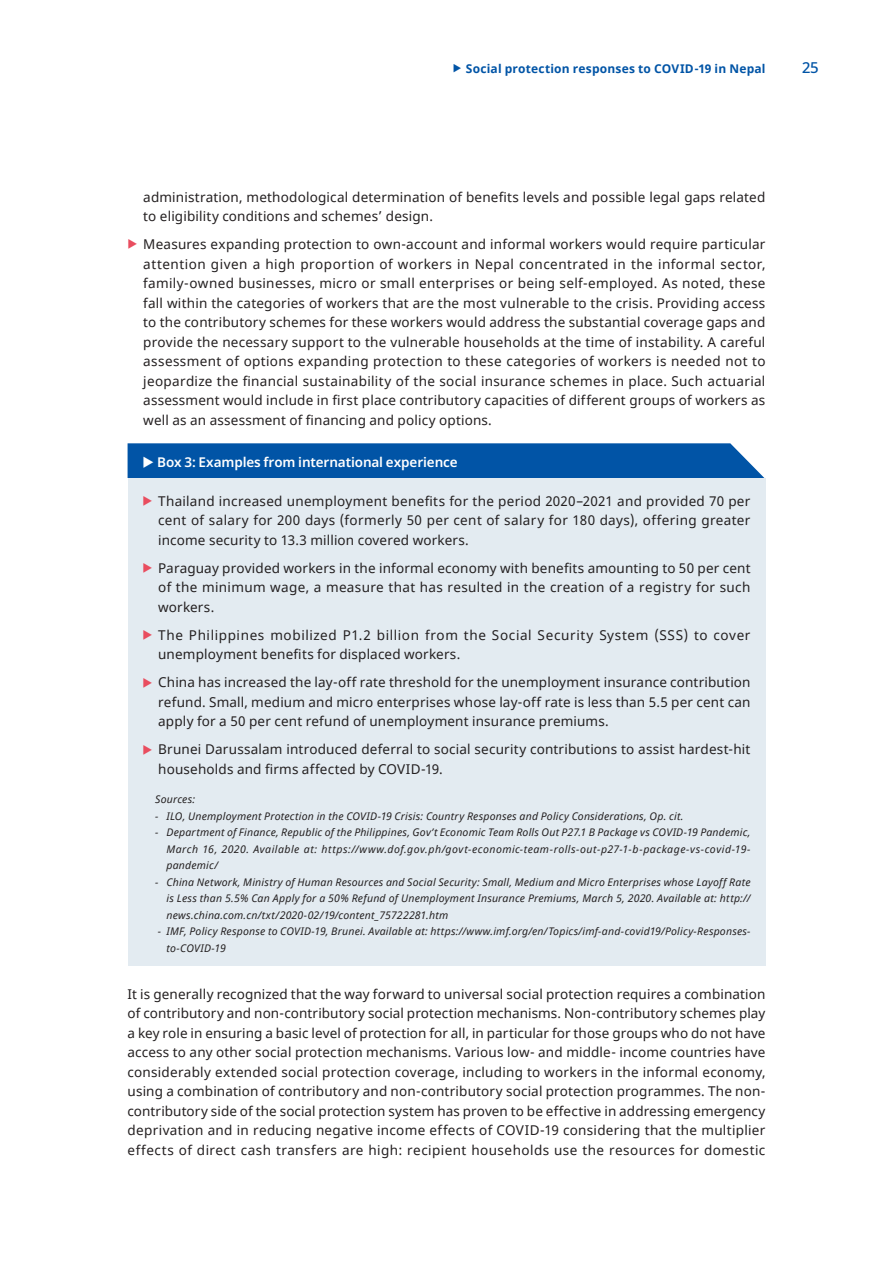
<style>
.page{position:relative;width:893px;height:1263px;background:#fff}
.page>*{position:absolute;margin:0;border:0;box-sizing:border-box;transform-origin:0 0}
.t1{font:500 15px "Noto Sans";color:#0154a6}
.t2{font:13.5px/19.5px "Noto Sans";letter-spacing:.015em;color:#231f20;text-align:justify}
.t3{font:13.5px/19.5px "Noto Sans";letter-spacing:.04em;color:#231f20}
.t4{font:600 13.5px "Noto Sans";letter-spacing:-.01em;color:#fff}
.t5{font:700 12px "Noto Sans";letter-spacing:.015em;color:#0154a6}
.t6{font:italic 10.5px/16.5px "Noto Sans";letter-spacing:.02em;color:#231f20;text-align:justify}
</style>
<div class="page">
<div style="left:128px;top:478px;width:637px;height:487px;background:#e3ebf1"></div>
<div style="left:128px;top:443px;width:636px;height:35px;background:#0154a6"></div>
<p class="t5" style="left:466px;top:60px;width:301px">Social protection responses to COVID-19 in Nepal</p>
<p class="t1" style="left:802px;top:57px;width:18px">25</p>
<p class="t2" style="left:143px;top:187px;width:624px">administration, methodological determination of benefits levels and possible legal gaps related to eligibility conditions and schemes’ design.</p>
<p class="t2" style="left:143px;top:235px;width:624px">Measures expanding protection to own-account and informal workers would require particular attention given a high proportion of workers in Nepal concentrated in the informal sector, family-owned businesses, micro or small enterprises or being self-employed. As noted, these fall within the categories of workers that are the most vulnerable to the crisis. Providing access to the contributory schemes for these workers would address the substantial coverage gaps and provide the necessary support to the vulnerable households at the time of instability. A careful assessment of options expanding protection to these categories of workers is needed not to jeopardize the financial sustainability of the social insurance schemes in place. Such actuarial assessment would include in first place contributory capacities of different groups of workers as well as an assessment of financing and policy options.</p>
<p class="t4" style="left:157px;top:452px;width:302px">Box 3: Examples from international experience</p>
<p class="t2" style="left:158px;top:492px;width:594px">Thailand increased unemployment benefits for the period 2020–2021 and provided 70 per cent of salary for 200 days (formerly 50 per cent of salary for 180 days), offering greater income security to 13.3 million covered workers.</p>
<p class="t2" style="left:158px;top:559px;width:594px">Paraguay provided workers in the informal economy with benefits amounting to 50 per cent of the minimum wage, a measure that has resulted in the creation of a registry for such workers.</p>
<p class="t3" style="left:158px;top:626px;width:594px">The Philippines mobilized P1.2 billion from the Social Security System (SSS) to cover unemployment benefits for displaced workers.</p>
<p class="t2" style="left:158px;top:673px;width:594px">China has increased the lay-off rate threshold for the unemployment insurance contribution refund. Small, medium and micro enterprises whose lay-off rate is less than 5.5 per cent can apply for a 50 per cent refund of unemployment insurance premiums.</p>
<p class="t2" style="left:158px;top:740px;width:594px">Brunei Darussalam introduced deferral to social security contributions to assist hardest-hit households and firms affected by COVID-19.</p>
<p class="t6" style="left:155px;top:791px;width:41px">Sources:</p>
<p class="t6" style="left:155px;top:807px;width:530px">- ILO, Unemployment Protection in the COVID-19 Crisis: Country Responses and Policy Considerations, Op. cit.</p>
<p class="t6" style="left:166px;top:824px;width:586px;text-indent:-11px">- Department of Finance, Republic of the Philippines, Gov’t Economic Team Rolls Out P27.1 B Package vs COVID-19 Pandemic, March 16, 2020. Available at: https://www.dof.gov.ph/govt-economic-team-rolls-out-p27-1-b-package-vs-covid-19- pandemic/</p>
<p class="t6" style="left:166px;top:873px;width:586px;text-indent:-11px">- China Network, Ministry of Human Resources and Social Security: Small, Medium and Micro Enterprises whose Layoff Rate is Less than 5.5% Can Apply for a 50% Refund of Unemployment Insurance Premiums, March 5, 2020. Available at: http:// news.china.com.cn/txt/2020-02/19/content_75722281.htm</p>
<p class="t6" style="left:166px;top:923px;width:586px;text-indent:-9px">- IMF, Policy Response to COVID-19, Brunei. Available at: https://www.imf.org/en/Topics/imf-and-covid19/Policy-Responses&shy;to-COVID-19</p>
<p class="t2" style="left:128px;top:984px;width:639px">It is generally recognized that the way forward to universal social protection requires a combination of contributory and non-contributory social protection mechanisms. Non-contributory schemes play a key role in ensuring a basic level of protection for all, in particular for those groups who do not have access to any other social protection mechanisms. Various low- and middle- income countries have considerably extended social protection coverage, including to workers in the informal economy, using a combination of contributory and non-contributory social protection programmes. The non&shy;contributory side of the social protection system has proven to be effective in addressing emergency deprivation and in reducing negative income effects of COVID-19 considering that the multiplier effects of direct cash transfers are high: recipient households use the resources for domestic</p>
</div>
